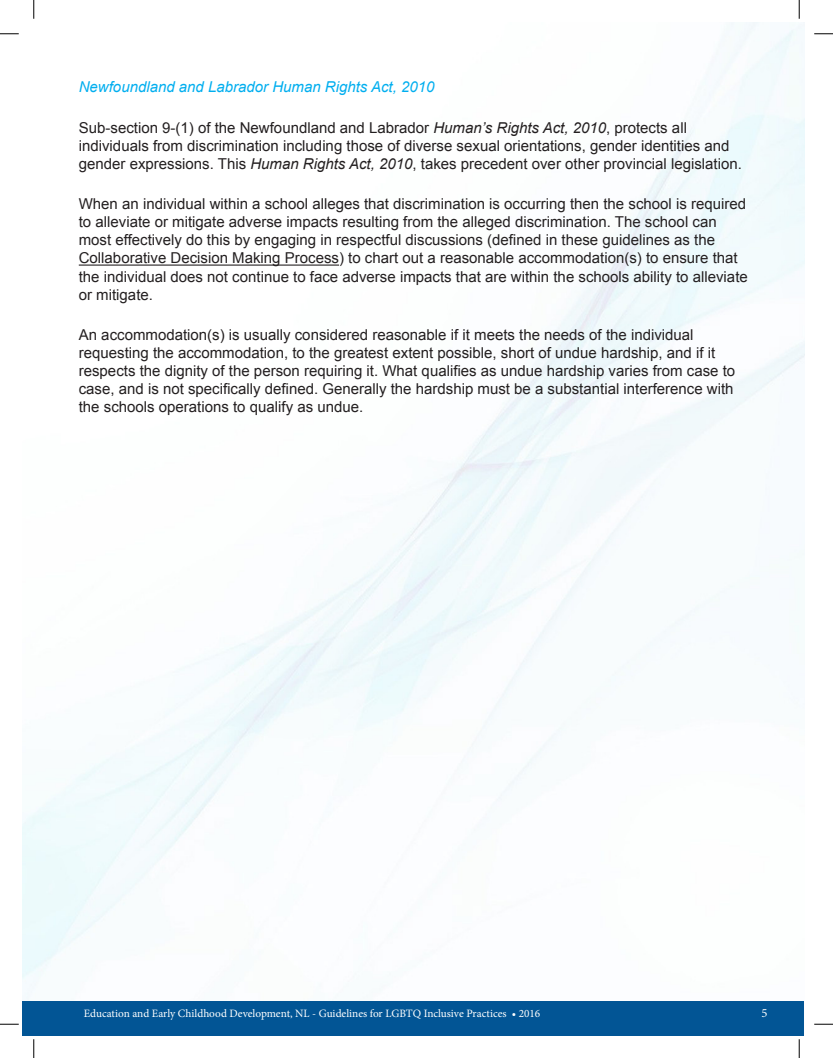
<style>
.page{position:relative;width:833px;height:1058px;background:#fff}
.page>*{position:absolute;margin:0;border:0;box-sizing:border-box;transform-origin:0 0}
.body{font:15px/18px "Arial";color:#231f20}
.t1{font:italic 15px "Arial";color:#00aeef}
.t2{font:12.5px "Minion Pro";color:#fff}
.t3{font:11.25px "Minion Pro";color:#fff}
.s1{font-style:italic}
</style>
<div class="page">
<div style="left:23px;top:1000px;width:781px;height:35px;background:#025595"></div>
<hr style="left:79px;top:264px;width:260px;height:2px;background:#231f20">
<svg style="left:0;top:33px;width:19px;height:2px"></svg>
<svg style="left:814px;top:33px;width:19px;height:2px"></svg>
<svg style="left:0;top:1023px;width:19px;height:2px"></svg>
<svg style="left:814px;top:1023px;width:19px;height:2px"></svg>
<svg style="left:33px;top:0;width:2px;height:19px"></svg>
<svg style="left:33px;top:1039px;width:2px;height:19px"></svg>
<svg style="left:798px;top:0;width:2px;height:19px"></svg>
<svg style="left:798px;top:1039px;width:2px;height:19px"></svg>
<p class="t1" style="left:79px;top:77px;width:357px">Newfoundland and Labrador Human Rights Act, 2010</p>
<p class="body" style="left:79px;top:119px;width:664px">Sub-section 9-(1) of the Newfoundland and Labrador <span class="s1">Human’s Rights Act, 2010</span>, protects all individuals from discrimination including those of diverse sexual orientations, gender identities and gender expressions. This <span class="s1">Human Rights Act, 2010</span>, takes precedent over other provincial legislation.</p>
<p class="body" style="left:79px;top:195px;width:670px">When an individual within a school alleges that discrimination is occurring then the school is required to alleviate or mitigate adverse impacts resulting from the alleged discrimination. The school can most effectively do this by engaging in respectful discussions (defined in these guidelines as the Collaborative Decision Making Process) to chart out a reasonable accommodation(s) to ensure that the individual does not continue to face adverse impacts that are within the schools ability to alleviate or mitigate.</p>
<p class="body" style="left:79px;top:326px;width:658px">An accommodation(s) is usually considered reasonable if it meets the needs of the individual requesting the accommodation, to the greatest extent possible, short of undue hardship, and if it respects the dignity of the person requiring it. What qualifies as undue hardship varies from case to case, and is not specifically defined. Generally the hardship must be a substantial interference with the schools operations to qualify as undue.</p>
<p class="t3" style="left:84px;top:1005px;width:458px">Education and Early Childhood Development, NL - Guidelines for LGBTQ Inclusive Practices • 2016</p>
<p class="t2" style="left:761px;top:1004px;width:7px">5</p>
</div>
